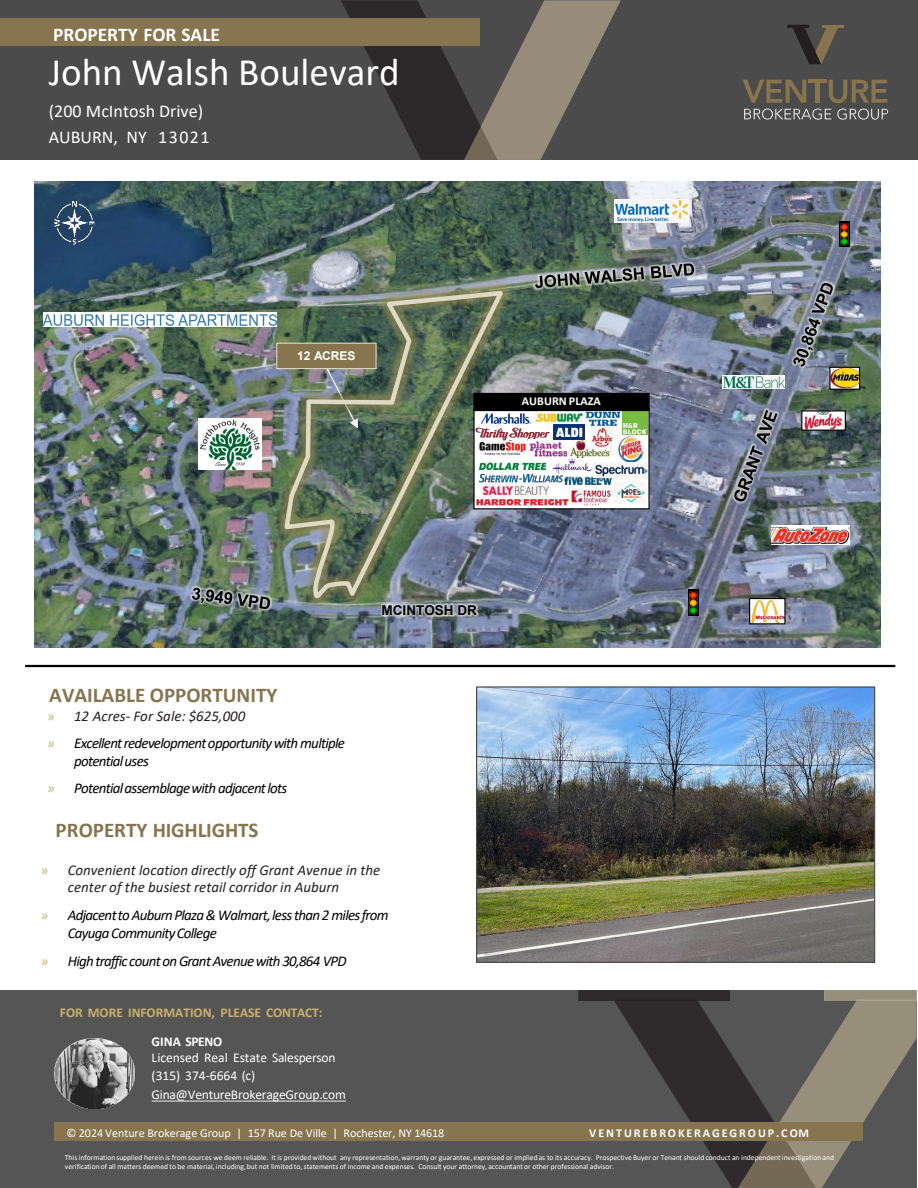
<style>
.page{position:relative;width:918px;height:1188px;background:#fff}
.page>*{position:absolute;margin:0;border:0;box-sizing:border-box;transform-origin:0 0}
.t1{font:39px "Calibri";color:#fff}
.t2{font:700 21px "Calibri";color:#86754e}
.t3{font:700 19.5px "Calibri";color:#fff}
.t4{font:18px "Calibri";letter-spacing:.005em;color:#fff}
.t5{font:italic 15px/17.7px "Calibri";letter-spacing:-.045em;color:#000}
.t6{font:italic 15px/17.7px "Calibri";letter-spacing:.005em;color:#231f20}
.t7{font:13.5px "Calibri";letter-spacing:-.005em;color:#fff}
.t8{font:700 13.5px "Calibri";letter-spacing:-.005em;color:#cbae6b}
.t9{font:700 13.5px "Arial";color:#000}
.t10{font:700 13.5px "Calibri";letter-spacing:-.02em;color:#fff}
.t11{font:12px "Calibri";letter-spacing:-.005em;color:#fff}
.t12{font:700 12px "Calibri";letter-spacing:.155em;color:#fff}
.t13{font:700 12px "Calibri";letter-spacing:.005em;color:#fff}
.t14{font:700 12px "Arial";letter-spacing:-.005em;color:#fff}
.t15{font:7.5px/9px "Calibri";color:#fff}
.s1{font-style:normal;color:#cbae6b}
.s2{color:#cbae6b}
</style>
<div class="page">
<div style="left:0;top:990px;width:916px;height:198px;background:#565555"></div>
<svg style="left:578px;top:990px;width:35px;height:11px"></svg>
<svg style="left:613px;top:990px;width:303px;height:198px"></svg>
<div style="left:54px;top:1122px;width:809px;height:19px;background:#86754e"></div>
<svg style="left:152px;top:1101px;width:194px;height:1px"></svg>
<img style="left:54px;top:1039px;width:81px;height:70px">
<svg style="left:696px;top:181px;width:62px;height:1px"></svg>
<hr style="left:0;top:0;width:108px;height:1px;background:#fbffff">
<div style="left:0;top:1px;width:918px;height:159px;background:#4b4b4b"></div>
<svg style="left:341px;top:1px;width:280px;height:159px"></svg>
<div style="left:0;top:19px;width:480px;height:27px;background:#86754e"></div>
<hr style="left:822px;top:25px;width:21px;height:2px;background:#88754e">
<svg style="left:788px;top:25px;width:50px;height:39px"></svg>
<svg style="left:837px;top:109px;width:51px;height:11px"></svg>
<svg style="left:744px;top:109px;width:87px;height:11px"></svg>
<svg style="left:829px;top:80px;width:58px;height:23px"></svg>
<hr style="left:816px;top:83px;width:4px;height:20px;background:#88754e">
<hr style="left:808px;top:80px;width:19px;height:3px;background:#88754e">
<svg style="left:743px;top:80px;width:63px;height:23px"></svg>
<img style="left:35px;top:182px;width:845px;height:465px">
<img style="left:717px;top:393px;width:81px;height:129px">
<svg style="left:734px;top:410px;width:43px;height:92px;background:#707885"></svg>
<img style="left:370px;top:611px;width:118px;height:18px">
<img style="left:776px;top:265px;width:78px;height:121px">
<svg style="left:793px;top:283px;width:40px;height:84px;background:#70787f"></svg>
<img style="left:176px;top:573px;width:110px;height:55px">
<svg style="left:192px;top:588px;width:78px;height:21px;background:#66716d"></svg>
<div style="left:473px;top:408px;width:177px;height:101px;background:#fff"></div>
<img style="left:515px;top:499px;width:53px;height:7px">
<img style="left:515px;top:462px;width:31px;height:8px">
<img style="left:515px;top:411px;width:16px;height:12px">
<img style="left:584px;top:411px;width:38px;height:16px">
<img style="left:515px;top:423px;width:35px;height:17px">
<img style="left:569px;top:437px;width:42px;height:22px">
<img style="left:618px;top:436px;width:26px;height:27px">
<img style="left:528px;top:439px;width:39px;height:18px">
<img style="left:515px;top:473px;width:49px;height:10px">
<img style="left:564px;top:476px;width:47px;height:9px">
<img style="left:553px;top:459px;width:39px;height:14px">
<img style="left:623px;top:411px;width:24px;height:23px">
<img style="left:591px;top:428px;width:22px;height:19px">
<img style="left:614px;top:481px;width:31px;height:21px">
<img style="left:571px;top:490px;width:40px;height:15px">
<img style="left:593px;top:463px;width:54px;height:15px">
<img style="left:515px;top:484px;width:34px;height:12px">
<img style="left:534px;top:412px;width:49px;height:11px">
<img style="left:515px;top:443px;width:11px;height:12px">
<img style="left:553px;top:425px;width:31px;height:15px">
<div style="left:473px;top:393px;width:177px;height:18px;background:#000"></div>
<img style="left:723px;top:375px;width:61px;height:13px">
<img style="left:803px;top:412px;width:41px;height:17px">
<div style="left:801px;top:410px;width:45px;height:21px;border:1px solid #000"></div>
<img style="left:831px;top:369px;width:27px;height:19px">
<div style="left:829px;top:367px;width:31px;height:23px;border:1px solid #000"></div>
<img style="left:751px;top:600px;width:33px;height:22px">
<div style="left:749px;top:598px;width:37px;height:26px;border:1px solid #000"></div>
<img style="left:771px;top:525px;width:79px;height:19px">
<img style="left:198px;top:418px;width:63px;height:51px">
<img style="left:44px;top:312px;width:228px;height:14px">
<img style="left:614px;top:199px;width:75px;height:23px">
<img style="left:689px;top:589px;width:10px;height:26px">
<img style="left:840px;top:221px;width:9px;height:25px">
<img style="left:520px;top:249px;width:190px;height:57px">
<svg style="left:535px;top:264px;width:159px;height:24px;background:#6e7872"></svg>
<img style="left:54px;top:201px;width:42px;height:44px">
<img style="left:272px;top:278px;width:243px;height:333px">
<img style="left:281px;top:288px;width:227px;height:315px">
<div style="left:277px;top:343px;width:99px;height:26px;background:#86754e"></div>
<div style="left:276px;top:343px;width:101px;height:26px;border:1px solid #ddd9c3"></div>
<hr style="left:25px;top:665px;width:870px;height:2px;background:#000">
<img style="left:478px;top:688px;width:395px;height:273px">
<div style="left:476px;top:686px;width:399px;height:277px;border:1px solid #404040"></div>
<p class="t3" style="left:53px;top:20px;width:168px">PROPERTY FOR SALE</p>
<p class="t1" style="left:49px;top:45px;width:352px">John Walsh Boulevard</p>
<p class="t4" style="left:49px;top:99px;width:156px">(200 McIntosh Drive)</p>
<p class="t4" style="left:49px;top:125px;width:162px">AUBURN, NY 13021</p>
<p class="t14" style="left:297px;top:348px;width:60px">12 ACRES</p>
<p class="t13" style="left:522px;top:392px;width:80px">AUBURN PLAZA</p>
<p class="t2" style="left:49px;top:680px;width:230px">AVAILABLE OPPORTUNITY</p>
<p class="t6" style="left:47px;top:707px;width:200px"><span class="s1">»</span> 12 Acres- For Sale: $625,000</p>
<p class="t5" style="left:74px;top:734px;width:272px;text-indent:-27px"><span class="s2">»</span> Excellent redevelopment opportunity with multiple potential uses</p>
<p class="t5" style="left:47px;top:779px;width:242px"><span class="s2">»</span> Potential assemblage with adjacent lots</p>
<p class="t2" style="left:56px;top:815px;width:204px">PROPERTY HIGHLIGHTS</p>
<p class="t9" style="left:382px;top:600px;width:97px">MCINTOSH DR</p>
<p class="t6" style="left:68px;top:860px;width:314px;text-indent:-27px"><span class="s1">»</span> Convenient location directly off Grant Avenue in the center of the busiest retail corridor in Auburn</p>
<p class="t5" style="left:68px;top:906px;width:322px;text-indent:-27px"><span class="s2">»</span> Adjacent to Auburn Plaza &amp; Walmart, less than 2 miles from<br>Cayuga Community College</p>
<p class="t5" style="left:41px;top:952px;width:307px"><span class="s2">»</span> High traffic count on Grant Avenue with 30,864 VPD</p>
<p class="t8" style="left:60px;top:1003px;width:264px">FOR MORE INFORMATION, PLEASE CONTACT:</p>
<p class="t10" style="left:152px;top:1032px;width:72px">GINA SPENO</p>
<p class="t7" style="left:152px;top:1049px;width:186px">Licensed Real Estate Salesperson</p>
<p class="t7" style="left:152px;top:1067px;width:105px">(315) 374-6664 (c)</p>
<p class="t7" style="left:152px;top:1085px;width:196px">Gina@VentureBrokerageGroup.com</p>
<p class="t11" style="left:66px;top:1125px;width:379px">© 2024 Venture Brokerage Group | 157 Rue De Ville | Rochester, NY 14618</p>
<p class="t12" style="left:589px;top:1125px;width:222px">VENTUREBROKERAGEGROUP.COM</p>
<p class="t15" style="left:65px;top:1153px;width:771px">This information supplied herein is from sources we deem reliable. It is provided without any representation, warranty or guarantee, expressed or implied as to its accuracy. Prospective Buyer or Tenant should conduct an independent investigation and verification of all matters deemed to be material, including, but not limited to, statements of income and expenses. Consult your attorney, accountant or other professional advisor.</p>
</div>
